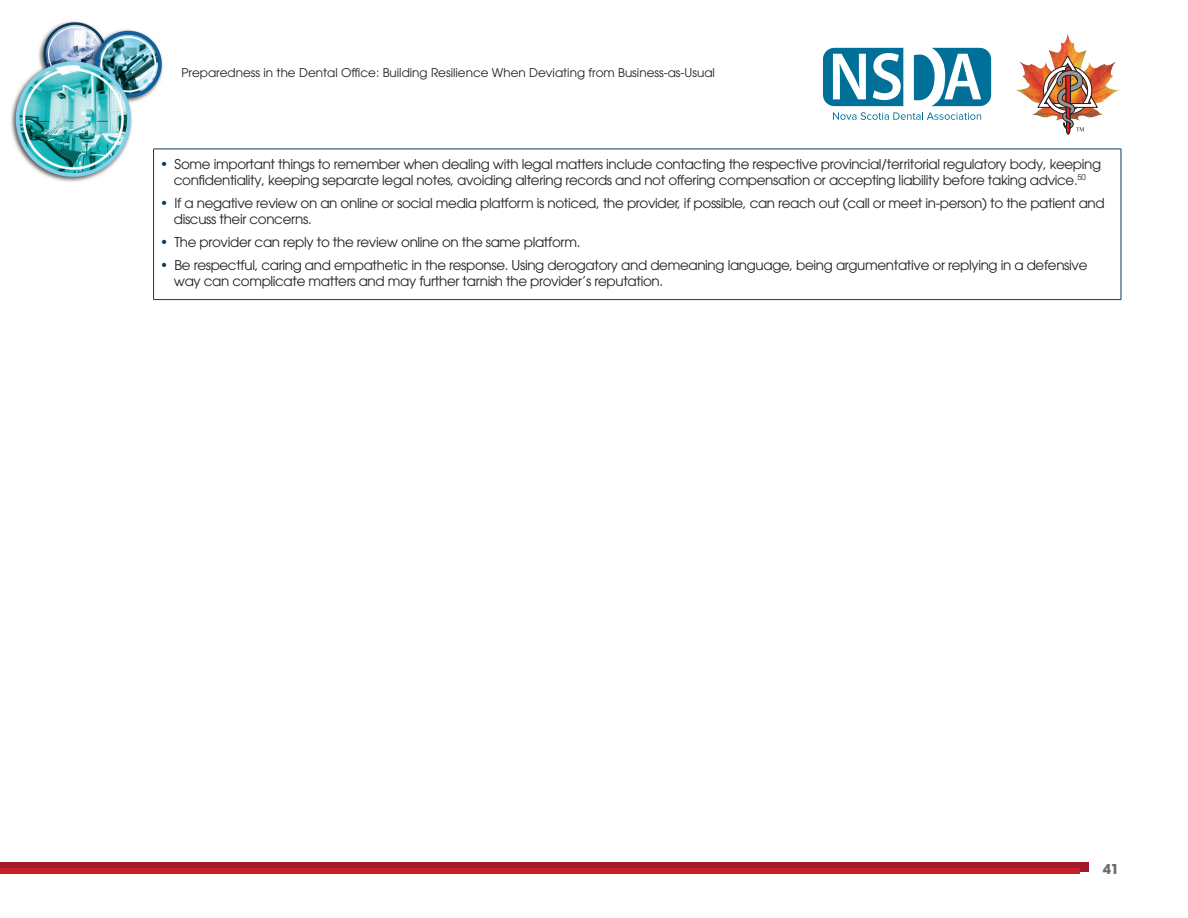
<style>
.page{position:relative;width:1188px;height:918px;background:#fff}
.page>*{position:absolute;margin:0;border:0;box-sizing:border-box;transform-origin:0 0}
.t1{font:13.5px/16.2px "ITC Avant Garde Std";letter-spacing:-.025em;color:#231f20}
.t2{font:700 13.5px "ITC Avant Garde Std";color:#6c6d70}
.t3{font:12px "ITC Avant Garde Std";color:#231f20}
.s1{font-weight:600;color:#0b3b57}
</style>
<div class="page">
<img style="left:11px;top:21px;width:1111px;height:851px">
<hr style="left:153px;top:149px;width:968px;height:1px;background:#0b3b57">
<hr style="left:153px;top:149px;width:1px;height:150px;background:#0b3b57">
<hr style="left:1121px;top:149px;width:1px;height:150px;background:#0b3b57">
<hr style="left:153px;top:299px;width:968px;height:1px;background:#0b3b57">
<div style="left:0;top:862px;width:1089px;height:9px;background:#9f1b29"></div>
<div style="left:0;top:868px;width:1080px;height:6px;background:#c42026"></div>
<svg style="left:823px;top:48px;width:80px;height:58px"></svg>
<svg style="left:833px;top:112px;width:148px;height:8px"></svg>
<svg style="left:914px;top:48px;width:77px;height:58px"></svg>
<img style="left:1016px;top:43px;width:104px;height:78px">
<img style="left:1037px;top:54px;width:62px;height:81px">
<p class="t3" style="left:181px;top:65px;width:535px">Preparedness in the Dental Office: Building Resilience When Deviating from Business-as-Usual</p>
<p class="t1" style="left:160px;top:155px;width:942px;text-align:center"><span class="s1">•</span> Some important things to remember when dealing with legal matters include contacting the respective provincial/territorial regulatory body, keeping confidentiality, keeping separate legal notes, avoiding altering records and not offering compensation or accepting liability before taking advice.<sup>50</sup></p>
<p class="t1" style="left:174px;top:195px;width:932px;text-indent:-14px"><span class="s1">•</span> If a negative review on an online or social media platform is noticed, the provider, if possible, can reach out (call or meet in-person) to the patient and discuss their concerns.</p>
<p class="t1" style="left:160px;top:234px;width:422px"><span class="s1">•</span> The provider can reply to the review online on the same platform.</p>
<p class="t1" style="left:174px;top:257px;width:915px;text-indent:-14px"><span class="s1">•</span> Be respectful, caring and empathetic in the response. Using derogatory and demeaning language, being argumentative or replying in a defensive way can complicate matters and may further tarnish the provider’s reputation.</p>
<p class="t2" style="left:1103px;top:860px;width:18px">41</p>
</div>
